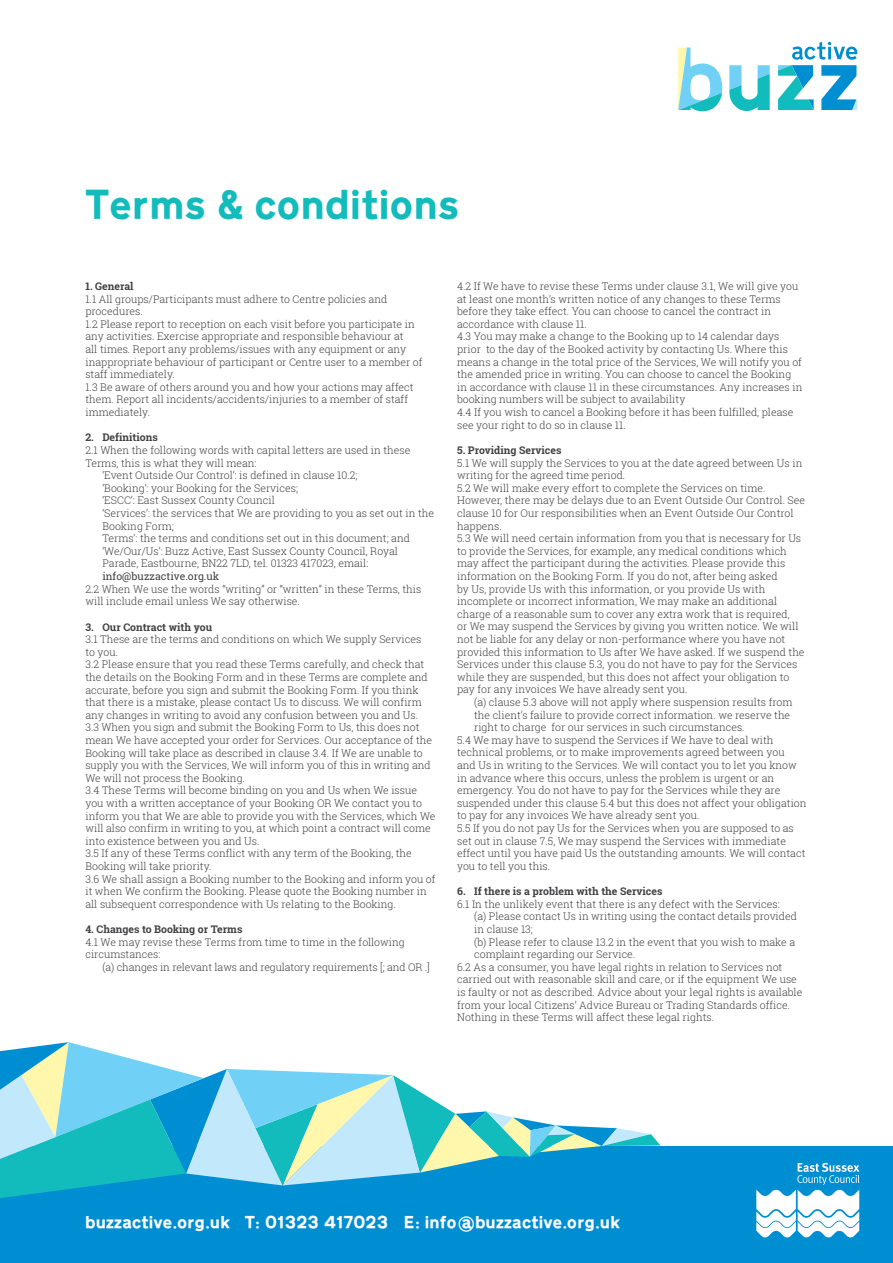
<style>
.page{position:relative;width:893px;height:1263px;background:#fff}
.page>*{position:absolute;margin:0;border:0;box-sizing:border-box;transform-origin:0 0}
.t1{font:800 39px "Transport";color:#12bcbc}
.t2{font:800 16.5px "Transport";color:#fff}
.t3{font:300 10.5px/12.6px "Roboto Slab";color:#414042}
.t4{font:700 10.5px "Roboto Slab";color:#414042}
.t5{font:10.5px "Roboto Slab";color:#414042}
</style>
<div class="page">
<div style="left:0;top:1146px;width:893px;height:117px;background:#008ed3"></div>
<svg style="left:0;top:1042px;width:660px;height:156px"></svg>
<svg style="left:756px;top:1163px;width:103px;height:75px"></svg>
<svg style="left:678px;top:48px;width:45px;height:63px"></svg>
<svg style="left:729px;top:65px;width:41px;height:46px"></svg>
<svg style="left:778px;top:42px;width:79px;height:68px"></svg>
<h1 class="t1" style="left:85px;top:181px;width:376px">Terms &amp; conditions</h1>
<p class="t4" style="left:85px;top:279px;width:50px">1. General</p>
<p class="t3" style="left:85px;top:292px;width:339px">1.1 All groups/Participants must adhere to Centre policies and procedures.<br>1.2 Please report to reception on each visit before you participate in any activities. Exercise appropriate and responsible behaviour at<br>all times. Report any problems/issues with any equipment or any inappropriate behaviour of participant or Centre user to a member of staff immediately.<br>1.3 Be aware of others around you and how your actions may affect them. Report all incidents/accidents/injuries to a member of staff immediately.</p>
<p class="t4" style="left:85px;top:430px;width:74px">2. Definitions</p>
<p class="t3" style="left:85px;top:444px;width:326px">2.1 When the following words with capital letters are used in these</p>
<p class="t3" style="left:85px;top:456px;width:173px">Terms, this is what they will mean:</p>
<p class="t3" style="left:102px;top:469px;width:257px">‘Event Outside Our Control’: is defined in clause 10.2;</p>
<p class="t3" style="left:102px;top:481px;width:197px">‘Booking’: your Booking for the Services;</p>
<p class="t3" style="left:102px;top:494px;width:174px">‘ESCC’: East Sussex County Council</p>
<p class="t3" style="left:102px;top:507px;width:333px">‘Services’: the services that We are providing to you as set out in the</p>
<p class="t3" style="left:102px;top:519px;width:73px">Booking Form;</p>
<p class="t3" style="left:102px;top:532px;width:309px">Terms’: the terms and conditions set out in this document; and</p>
<p class="t3" style="left:102px;top:544px;width:297px">‘We/Our/Us’: Buzz Active, East Sussex County Council, Royal</p>
<p class="t3" style="left:102px;top:557px;width:267px">Parade, Eastbourne, BN22 7LD, tel. 01323 417023, email:</p>
<p class="t5" style="left:102px;top:569px;width:118px">info@buzzactive.org.uk</p>
<p class="t3" style="left:85px;top:582px;width:337px">2.2 When We use the words “writing” or “written” in these Terms, this will include email unless We say otherwise.</p>
<p class="t4" style="left:85px;top:619px;width:128px">3. Our Contract with you</p>
<p class="t3" style="left:85px;top:633px;width:352px">3.1 These are the terms and conditions on which We supply Services<br>to you.<br>3.2 Please ensure that you read these Terms carefully, and check that the details on the Booking Form and in these Terms are complete and accurate, before you sign and submit the Booking Form. If you think that there is a mistake, please contact Us to discuss. We will confirm any changes in writing to avoid any confusion between you and Us.<br>3.3 When you sign and submit the Booking Form to Us, this does not mean We have accepted your order for Services. Our acceptance of the Booking will take place as described in clause 3.4. If We are unable to supply you with the Services, We will inform you of this in writing and We will not process the Booking.<br>3.4 These Terms will become binding on you and Us when We issue you with a written acceptance of your Booking OR We contact you to inform you that We are able to provide you with the Services, which We will also confirm in writing to you, at which point a contract will come into existence between you and Us.<br>3.5 If any of these Terms conflict with any term of the Booking, the Booking will take priority.<br>3.6 We shall assign a Booking number to the Booking and inform you of it when We confirm the Booking. Please quote the Booking number in all subsequent correspondence with Us relating to the Booking.</p>
<p class="t4" style="left:85px;top:922px;width:159px">4. Changes to Booking or Terms</p>
<p class="t3" style="left:85px;top:935px;width:321px">4.1 We may revise these Terms from time to time in the following circumstances:</p>
<p class="t3" style="left:102px;top:960px;width:329px">(a) changes in relevant laws and regulatory requirements [; and OR .]</p>
<p class="t3" style="left:457px;top:280px;width:347px">4.2 If We have to revise these Terms under clause 3.1, We will give you at least one month’s written notice of any changes to these Terms before they take effect. You can choose to cancel the contract in accordance with clause 11.<br>4.3 You may make a change to the Booking up to 14 calendar days prior to the day of the Booked activity by contacting Us. Where this means a change in the total price of the Services, We will notify you of the amended price in writing. You can choose to cancel the Booking in accordance with clause 11 in these circumstances. Any increases in booking numbers will be subject to availability<br>4.4 If you wish to cancel a Booking before it has been fulfilled, please see your right to do so in clause 11.</p>
<p class="t4" style="left:457px;top:443px;width:106px">5. Providing Services</p>
<p class="t3" style="left:457px;top:456px;width:350px">5.1 We will supply the Services to you at the date agreed between Us in writing for the agreed time period.<br>5.2 We will make every effort to complete the Services on time.<br>However, there may be delays due to an Event Outside Our Control. See clause 10 for Our responsibilities when an Event Outside Our Control happens.<br>5.3 We will need certain information from you that is necessary for Us to provide the Services, for example, any medical conditions which may affect the participant during the activities. Please provide this information on the Booking Form. If you do not, after being asked<br>by Us, provide Us with this information, or you provide Us with incomplete or incorrect information, We may make an additional charge of a reasonable sum to cover any extra work that is required,<br>or We may suspend the Services by giving you written notice. We will not be liable for any delay or non-performance where you have not provided this information to Us after We have asked. If we suspend the Services under this clause 5.3, you do not have to pay for the Services while they are suspended, but this does not affect your obligation to pay for any invoices We have already sent you.</p>
<p class="t3" style="left:474px;top:696px;width:320px">(a) clause 5.3 above will not apply where suspension results from</p>
<p class="t3" style="left:474px;top:708px;width:318px">the client’s failure to provide correct information. we reserve the</p>
<p class="t3" style="left:474px;top:721px;width:272px">right to charge for our services in such circumstances.</p>
<p class="t3" style="left:457px;top:733px;width:318px">5.4 We may have to suspend the Services if We have to deal with</p>
<p class="t3" style="left:457px;top:746px;width:329px">technical problems, or to make improvements agreed between you</p>
<p class="t3" style="left:457px;top:759px;width:341px">and Us in writing to the Services. We will contact you to let you know</p>
<p class="t3" style="left:457px;top:771px;width:319px">in advance where this occurs, unless the problem is urgent or an</p>
<p class="t3" style="left:457px;top:784px;width:325px">emergency. You do not have to pay for the Services while they are</p>
<p class="t3" style="left:457px;top:796px;width:351px">suspended under this clause 5.4 but this does not affect your obligation</p>
<p class="t3" style="left:457px;top:809px;width:244px">to pay for any invoices We have already sent you.</p>
<p class="t3" style="left:457px;top:822px;width:338px">5.5 If you do not pay Us for the Services when you are supposed to as</p>
<p class="t3" style="left:457px;top:834px;width:330px">set out in clause 7.5, We may suspend the Services with immediate</p>
<p class="t3" style="left:457px;top:847px;width:350px">effect until you have paid Us the outstanding amounts. We will contact</p>
<p class="t3" style="left:457px;top:859px;width:95px">you to tell you this.</p>
<p class="t4" style="left:457px;top:884px;width:207px">6. If there is a problem with the Services</p>
<p class="t3" style="left:457px;top:897px;width:324px">6.1 In the unlikely event that there is any defect with the Services:</p>
<p class="t3" style="left:474px;top:910px;width:324px">(a) Please contact Us in writing using the contact details provided</p>
<p class="t3" style="left:474px;top:923px;width:60px">in clause 13;</p>
<p class="t3" style="left:474px;top:935px;width:323px">(b) Please refer to clause 13.2 in the event that you wish to make a</p>
<p class="t3" style="left:474px;top:948px;width:163px">complaint regarding our Service.</p>
<p class="t3" style="left:457px;top:960px;width:327px">6.2 As a consumer, you have legal rights in relation to Services not</p>
<p class="t3" style="left:457px;top:973px;width:341px">carried out with reasonable skill and care, or if the equipment We use</p>
<p class="t3" style="left:457px;top:986px;width:347px">is faulty or not as described. Advice about your legal rights is available</p>
<p class="t3" style="left:457px;top:998px;width:334px">from your local Citizens’ Advice Bureau or Trading Standards office.</p>
<p class="t3" style="left:457px;top:1011px;width:258px">Nothing in these Terms will affect these legal rights.</p>
<h2 class="t2" style="left:85px;top:1212px;width:537px">buzzactive.org.uk T: 01323 417023 E: info @buzzactive.org.uk</h2>
</div>
